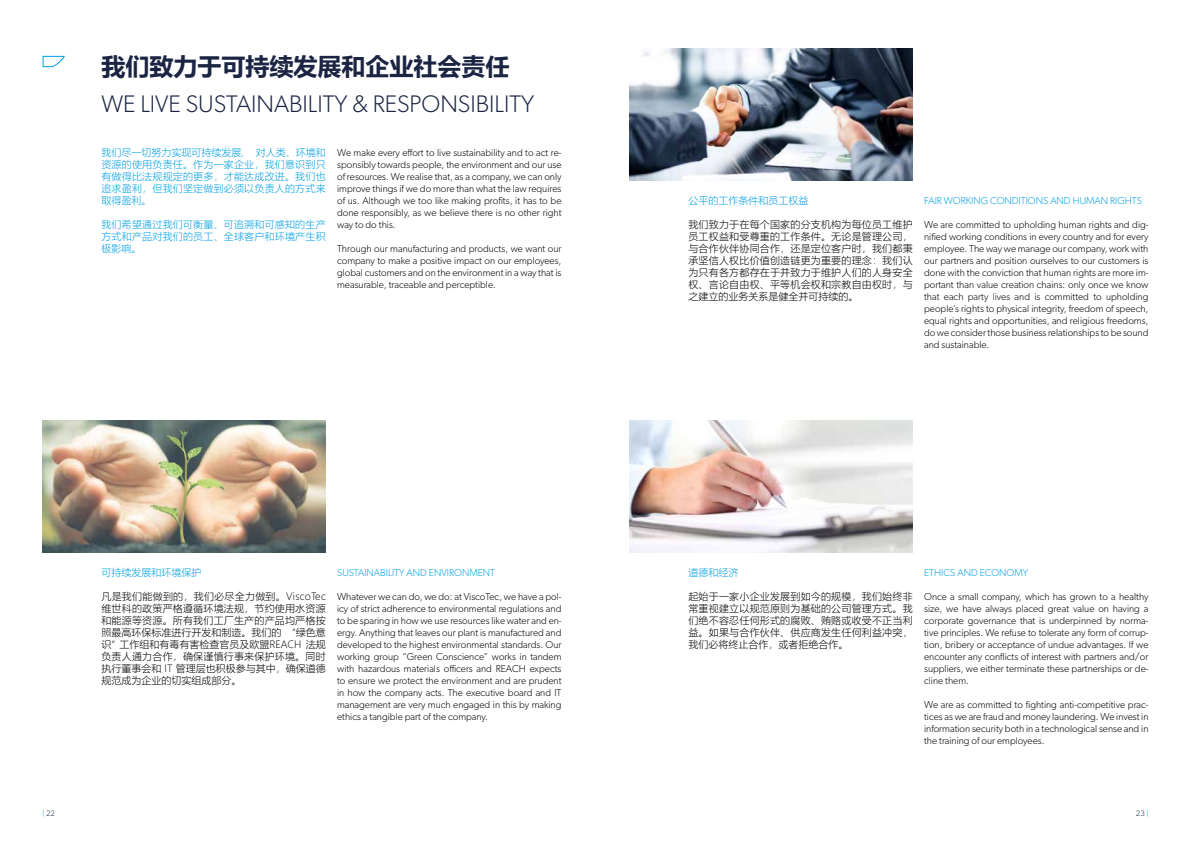
<style>
.page{position:relative;width:1191px;height:842px;background:#fff}
.page>*{position:absolute;margin:0;border:0;box-sizing:border-box;transform-origin:0 0}
.t1{font:300 24px "Gibson";color:#1b2543}
.t2{font:700 24px "Microsoft Ya Hei";color:#1b2543}
.t3{font:300 10px/12px "Gibson";color:#000;text-align:justify}
.t4{font:300 10px/12px "Microsoft Ya Hei";letter-spacing:.02em;color:#000;text-align:justify}
.t5{font:300 10px/12px "Microsoft Ya Hei";letter-spacing:.02em;color:#009fe3;text-align:justify}
.t6{font:300 10px "Gibson";color:#009fe3}
.t7{font:300 10px "Microsoft Ya Hei";color:#009fe3}
.t8{font:300 8px "Gibson";color:#1b2543}
.s1{color:#009fe3}
</style>
<div class="page">
<svg style="left:42px;top:55px;width:23px;height:13px"></svg>
<img style="left:43px;top:420px;width:283px;height:132px">
<img style="left:629px;top:48px;width:283px;height:132px">
<img style="left:629px;top:420px;width:283px;height:132px">
<h1 class="t2" style="left:101px;top:49px;width:409px">我们致力于可持续发展和企业社会责任</h1>
<h1 class="t1" style="left:101px;top:90px;width:434px">WE LIVE SUSTAINABILITY &amp; RESPONSIBILITY</h1>
<p class="t3" style="left:337px;top:146px;width:226px">We make every effort to live sustainability and to act re&shy;sponsibly towards people, the environment and our use of resources. We realise that, as a company, we can only improve things if we do more than what the law requires of us. Although we too like making profits, it has to be done responsibly, as we believe there is no other right way to do this.</p>
<p class="t3" style="left:337px;top:242px;width:226px">Through our manufacturing and products, we want our company to make a positive impact on our employees, global customers and on the environment in a way that is measurable, traceable and perceptible.</p>
<p class="t5" style="left:101px;top:146px;width:226px">我们尽一切努力实现可持续发展, 对人类、环境和资源的使用负责任。作为一家企业，我们意识到只有做得比法规规定的更多，才能达成改进。我们也追求盈利，但我们坚定做到必须以负责人的方式来取得盈利。</p>
<p class="t5" style="left:101px;top:218px;width:226px">我们希望通过我们可衡量、可追溯和可感知的生产方式和产品对我们的员工、全球客户和环境产生积极影响。</p>
<p class="t7" style="left:101px;top:566px;width:101px">可持续发展和环境保护</p>
<p class="t4" style="left:101px;top:590px;width:226px">凡是我们能做到的，我们必尽全力做到。ViscoTec维世科的政策严格遵循环境法规，节约使用水资源和能源等资源。所有我们工厂生产的产品均严格按照最高环保标准进行开发和制造。我们的 “绿色意识“ 工作组和有毒有害检查官员及欧盟REACH 法规负责人通力合作，确保谨慎行事来保护环境。同时执行董事会和 IT 管理层也积极参与其中，确保道德规范成为企业的切实组成部分。</p>
<p class="t6" style="left:337px;top:567px;width:159px">SUSTAINABILITY AND ENVIRONMENT</p>
<p class="t3" style="left:337px;top:590px;width:226px">Whatever we can do, we do: at ViscoTec, we have a pol&shy;icy of strict adherence to environmental regulations and to be sparing in how we use resources like water and en&shy;ergy. Anything that leaves our plant is manufactured and developed to the highest environmental standards. Our working group “Green Conscience” works in tandem with hazardous materials officers and REACH expects to ensure we protect the environment and are prudent in how the company acts. The executive board and IT management are very much engaged in this by making ethics a tangible part of the company.</p>
<p class="t7" style="left:688px;top:194px;width:121px">公平的工作条件和员工权益</p>
<p class="t4" style="left:688px;top:218px;width:226px">我们致力于在每个国家的分支机构为每位员工维护员工权益和受尊重的工作条件。无论是管理公司，与合作伙伴协同合作，还是定位客户时，我们都秉承坚信人权比价值创造链更为重要的理念：我们认为只有各方都存在于并致力于维护人们的人身安全权、言论自由权、平等机会权和宗教自由权时，与之建立的业务关系是健全并可持续的。</p>
<p class="t6" style="left:924px;top:195px;width:219px">FAIR WORKING CONDITIONS AND HUMAN RIGHTS</p>
<p class="t3" style="left:924px;top:218px;width:226px">We are committed to upholding human rights and dig&shy;nified working conditions in every country and for every employee. The way we manage our company, work with our partners and position ourselves to our customers is done with the conviction that human rights are more im&shy;portant than value creation chains: only once we know that each party lives and is committed to upholding people’s rights to physical integrity, freedom of speech, equal rights and opportunities, and religious freedoms, do we consider those business relationships to be sound and sustainable.</p>
<p class="t5" style="left:688px;top:566px;width:51px">道德和经济</p>
<p class="t4" style="left:688px;top:590px;width:226px">起始于一家小企业发展到如今的规模，我们始终非常重视建立以规范原则为基础的公司管理方式。我们绝不容忍任何形式的腐败、贿赂或收受不正当利益。如果与合作伙伴、供应商发生任何利益冲突，我们必将终止合作，或者拒绝合作。</p>
<p class="t6" style="left:924px;top:567px;width:106px">ETHICS AND ECONOMY</p>
<p class="t3" style="left:924px;top:590px;width:226px">Once a small company, which has grown to a healthy size, we have always placed great value on having a corporate governance that is underpinned by norma&shy;tive principles. We refuse to tolerate any form of corrup&shy;tion, bribery or acceptance of undue advantages. If we encounter any conflicts of interest with partners and/or suppliers, we either terminate these partnerships or de&shy;cline them.</p>
<p class="t3" style="left:924px;top:698px;width:226px">We are as committed to fighting anti-competitive prac&shy;tices as we are fraud and money laundering. We invest in information security both in a technological sense and in the training of our employees.</p>
<p class="t8" style="left:43px;top:808px;width:14px"><span class="s1">|</span> 22</p>
<p class="t8" style="left:1135px;top:808px;width:14px">23 <span class="s1">|</span></p>
</div>
